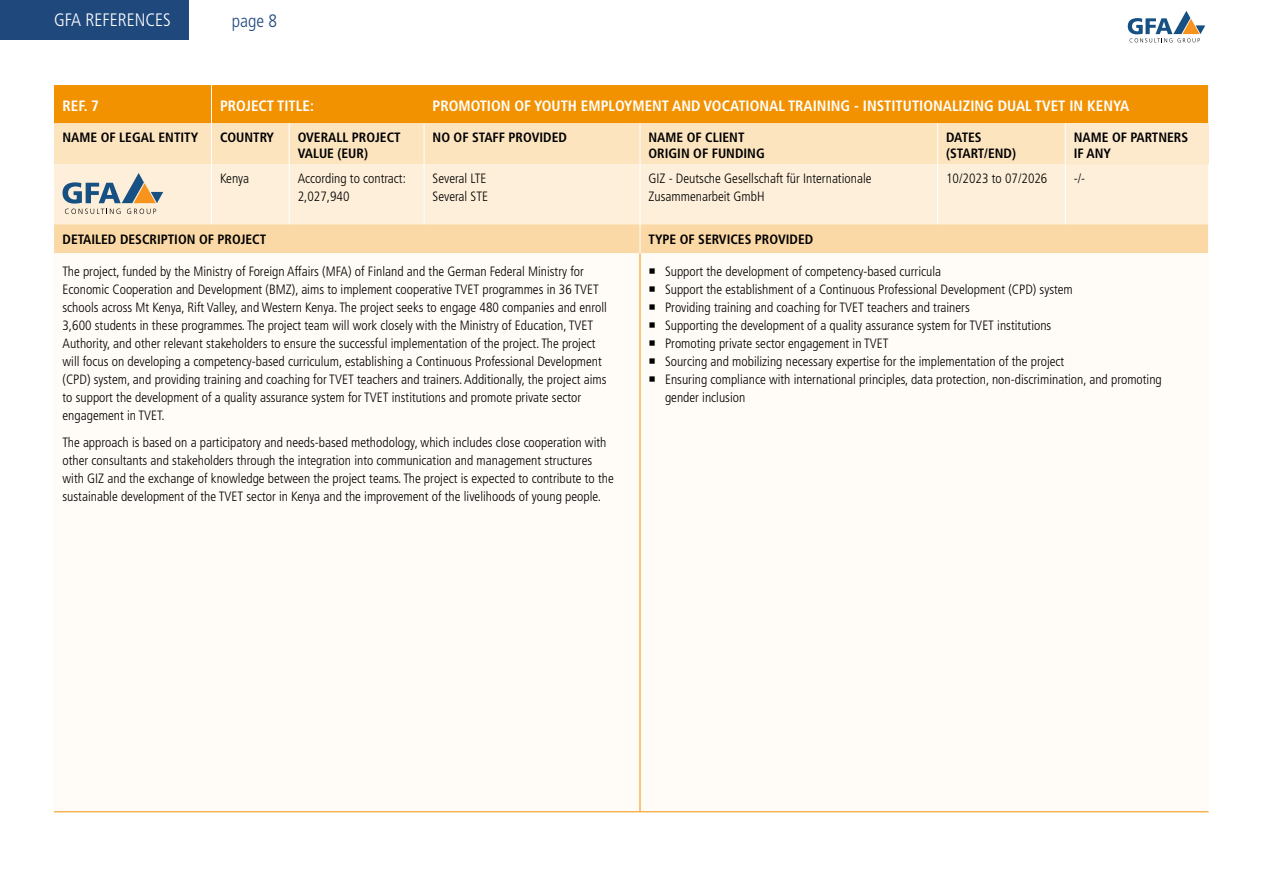
<style>
.page{position:relative;width:1263px;height:893px;background:#fff}
.page>*{position:absolute;margin:0;border:0;box-sizing:border-box;transform-origin:0 0}
.t1{font:300 condensed 18px "Frutiger LT Std";color:#fff}
.t2{font:300 condensed 18px "Frutiger LT Std";color:#1f497d}
.t3{font:700 condensed 15px "Frutiger LT Std";color:#fff}
.t4{font:300 condensed 13.5px/18px "Frutiger LT Std";color:#000}
.t5{font:700 condensed 13.5px/16.5px "Frutiger LT Std";color:#000}
</style>
<div class="page">
<div style="left:0;top:0;width:188px;height:39px;background:#1f497d"></div>
<svg style="left:1128px;top:11px;width:77px;height:31px"></svg>
<svg style="left:54px;top:85px;width:1154px;height:79px;background:#f7b95c"></svg>
<div style="left:1065px;top:123px;width:143px;height:41px;background:#fde9cc"></div>
<div style="left:54px;top:164px;width:1154px;height:60px;background:#fdefd9"></div>
<hr style="left:211px;top:85px;width:1px;height:38px;background:#fff">
<hr style="left:211px;top:123px;width:1px;height:41px;background:#fff">
<hr style="left:289px;top:123px;width:1px;height:41px;background:#fff">
<hr style="left:424px;top:123px;width:1px;height:41px;background:#fff">
<hr style="left:211px;top:164px;width:1px;height:60px;background:#fff">
<hr style="left:289px;top:164px;width:1px;height:60px;background:#fff">
<hr style="left:424px;top:164px;width:1px;height:60px;background:#fff">
<div style="left:54px;top:224px;width:1155px;height:29px;background:#fbd9a6"></div>
<hr style="left:640px;top:253px;width:1px;height:558px;background:#f39200">
<hr style="left:54px;top:811px;width:157px;height:1px;background:#f39200">
<hr style="left:211px;top:811px;width:78px;height:1px;background:#f39200">
<hr style="left:289px;top:811px;width:135px;height:1px;background:#f39200">
<hr style="left:424px;top:811px;width:216px;height:1px;background:#f39200">
<hr style="left:640px;top:811px;width:298px;height:1px;background:#f39200">
<hr style="left:938px;top:811px;width:127px;height:1px;background:#f39200">
<hr style="left:1065px;top:811px;width:143px;height:1px;background:#f39200">
<hr style="left:1065px;top:164px;width:1px;height:60px;background:#fff">
<hr style="left:640px;top:123px;width:1px;height:41px;background:#fff">
<hr style="left:937px;top:123px;width:1px;height:41px;background:#fff">
<hr style="left:1065px;top:123px;width:1px;height:41px;background:#fff">
<hr style="left:937px;top:164px;width:1px;height:60px;background:#fff">
<hr style="left:640px;top:164px;width:1px;height:60px;background:#fff">
<svg style="left:63px;top:173px;width:100px;height:41px;background:#bfbeb5"></svg>
<h1 class="t1" style="left:54px;top:10px;width:118px">GFA REFERENCES</h1>
<h1 class="t2" style="left:232px;top:11px;width:47px">page 8</h1>
<p class="t3" style="left:63px;top:97px;width:38px">REF. 7</p>
<p class="t3" style="left:220px;top:97px;width:95px">PROJECT TITLE:</p>
<p class="t3" style="left:433px;top:97px;width:698px">PROMOTION OF YOUTH EMPLOYMENT AND VOCATIONAL TRAINING - INSTITUTIONALIZING DUAL TVET IN KENYA</p>
<p class="t5" style="left:63px;top:129px;width:137px">NAME OF LEGAL ENTITY</p>
<p class="t5" style="left:220px;top:129px;width:56px">COUNTRY</p>
<p class="t5" style="left:298px;top:129px;width:105px">OVERALL PROJECT<br>VALUE (EUR)</p>
<p class="t5" style="left:433px;top:129px;width:136px">NO OF STAFF PROVIDED</p>
<p class="t5" style="left:648px;top:129px;width:118px">NAME OF CLIENT<br>ORIGIN OF FUNDING</p>
<p class="t5" style="left:946px;top:129px;width:71px">DATES (START/END)</p>
<p class="t5" style="left:1074px;top:129px;width:116px">NAME OF PARTNERS<br>IF ANY</p>
<p class="t4" style="left:220px;top:170px;width:30px">Kenya</p>
<p class="t4" style="left:298px;top:170px;width:110px">According to contract:<br>2,027,940</p>
<p class="t4" style="left:433px;top:170px;width:57px">Several LTE<br>Several STE</p>
<p class="t4" style="left:648px;top:170px;width:224px">GIZ - Deutsche Gesellschaft für Internationale<br>Zusammenarbeit GmbH</p>
<p class="t4" style="left:946px;top:170px;width:103px">10/2023 to 07/2026</p>
<p class="t4" style="left:1074px;top:170px;width:13px">-/-</p>
<p class="t5" style="left:62px;top:231px;width:205px">DETAILED DESCRIPTION OF PROJECT</p>
<p class="t5" style="left:648px;top:231px;width:166px">TYPE OF SERVICES PROVIDED</p>
<p class="t4" style="left:62px;top:263px;width:546px">The project, funded by the Ministry of Foreign Affairs (MFA) of Finland and the German Federal Ministry for Economic Cooperation and Development (BMZ), aims to implement cooperative TVET programmes in 36 TVET schools across Mt Kenya, Rift Valley, and Western Kenya. The project seeks to engage 480 companies and enroll 3,600 students in these programmes. The project team will work closely with the Ministry of Education, TVET Authority, and other relevant stakeholders to ensure the successful implementation of the project. The project will focus on developing a competency-based curriculum, establishing a Continuous Professional Development (CPD) system, and providing training and coaching for TVET teachers and trainers. Additionally, the project aims to support the development of a quality assurance system for TVET institutions and promote private sector engagement in TVET.</p>
<p class="t4" style="left:62px;top:433px;width:553px">The approach is based on a participatory and needs-based methodology, which includes close cooperation with other consultants and stakeholders through the integration into communication and management structures with GIZ and the exchange of knowledge between the project teams. The project is expected to contribute to the sustainable development of the TVET sector in Kenya and the improvement of the livelihoods of young people.</p>
<p class="t4" style="left:665px;top:263px;width:498px">Support the development of competency-based curricula<br>Support the establishment of a Continuous Professional Development (CPD) system<br>Providing training and coaching for TVET teachers and trainers<br>Supporting the development of a quality assurance system for TVET institutions<br>Promoting private sector engagement in TVET<br>Sourcing and mobilizing necessary expertise for the implementation of the project<br>Ensuring compliance with international principles, data protection, non-discrimination, and promoting gender inclusion</p>
</div>
